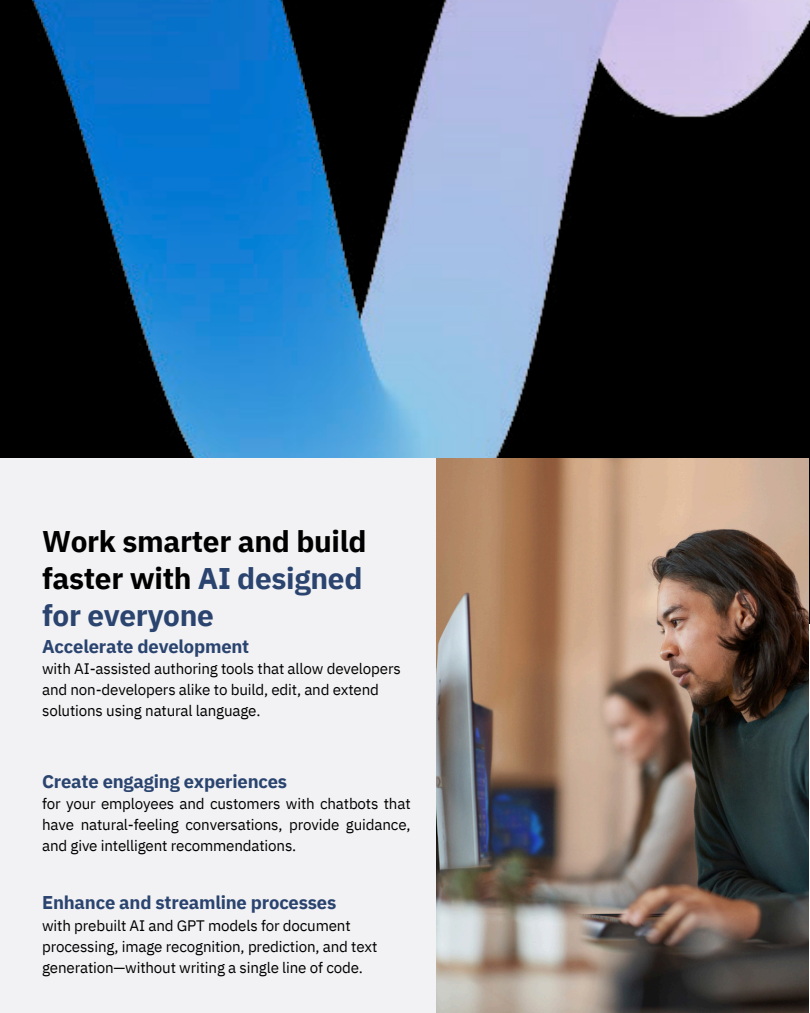
<style>
.page{position:relative;width:810px;height:1013px;background:#fff}
.page>*{position:absolute;margin:0;border:0;box-sizing:border-box;transform-origin:0 0}
.t1{font:700 29.8px/36.8px "IBM Plex Sans";letter-spacing:-.01em;color:#000}
.t2{font:700 18.4px "IBM Plex Sans";letter-spacing:-.01em;color:#2a446f}
.t3{font:15.2px/21px "IBM Plex Sans";letter-spacing:-.01em;color:#000}
.s1{color:#2a446f}
</style>
<div class="page">
<img style="left:0;top:0;width:810px;height:583px">
<div style="left:0;top:459px;width:809px;height:553px;background:#f2f2f4"></div>
<img style="left:436px;top:459px;width:373px;height:553px">
<p class="t1" style="left:42px;top:522px;width:326px">Work smarter and build faster with <span class="s1">AI designed for everyone</span></p>
<p class="t2" style="left:42px;top:633px;width:209px">Accelerate development</p>
<p class="t3" style="left:42px;top:658px;width:360px">with AI-assisted authoring tools that allow developers and non-developers alike to build, edit, and extend solutions using natural language.</p>
<h1 class="t2" style="left:42px;top:768px;width:247px">Create engaging experiences</h1>
<h1 class="t3" style="left:42px;top:793px;width:370px;text-align:justify">for your employees and customers with chatbots that have natural-feeling conversations, provide guidance, and give intelligent recommendations.</h1>
<h1 class="t2" style="left:42px;top:889px;width:296px">Enhance and streamline processes</h1>
<h1 class="t3" style="left:42px;top:914px;width:337px">with prebuilt AI and GPT models for document processing, image recognition, prediction, and text generation—without writing a single line of code.</h1>
</div>
